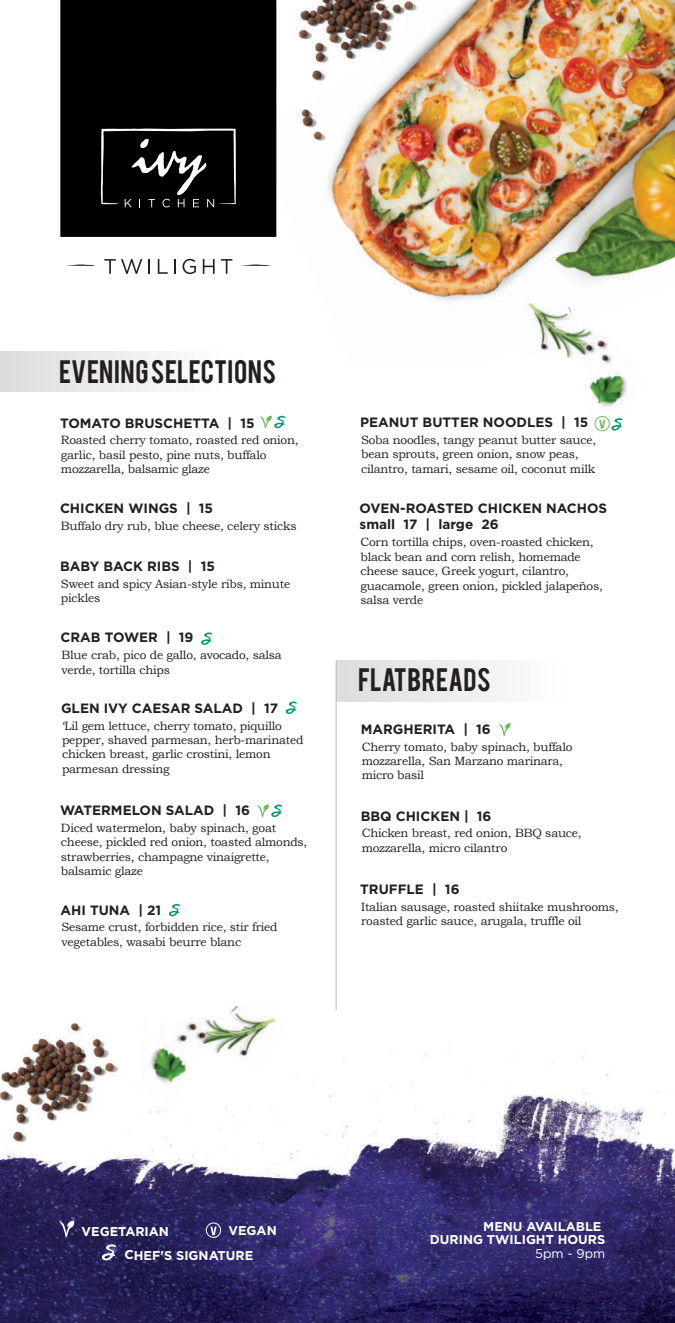
<style>
.page{position:relative;width:675px;height:1323px;background:#fff}
.page>*{position:absolute;margin:0;border:0;box-sizing:border-box;transform-origin:0 0}
.t1{font:25.5px "Bebas";letter-spacing:.015em;color:#231f20}
.t2{font:700 13.5px/16.2px "Gotham";color:#231f20}
.t3{font:700 12.75px/13.5px "Gotham";color:#fff}
.t4{font:12.75px "Gotham";color:#fff}
.t5{font:12px/14.4px "Bookman Old Style";letter-spacing:-.02em;color:#231f20}
</style>
<div class="page">
<img style="left:0;top:993px;width:675px;height:330px">
<img style="left:276px;top:0;width:399px;height:302px">
<img style="left:515px;top:290px;width:129px;height:117px">
<img style="left:276px;top:122px;width:52px;height:23px">
<img style="left:276px;top:0;width:158px;height:122px">
<img style="left:137px;top:1006px;width:147px;height:102px">
<img style="left:0;top:1005px;width:125px;height:144px">
<div style="left:336px;top:661px;width:227px;height:40px;background:linear-gradient(to right,#dbdcde,#fefefe)"></div>
<div style="left:0;top:351px;width:227px;height:41px;background:linear-gradient(to right,#dbdcde,#fefefe)"></div>
<hr style="left:336px;top:661px;width:1px;height:349px;background:#bcbdc0">
<svg style="left:205px;top:1223px;width:17px;height:16px"></svg>
<svg style="left:59px;top:1220px;width:16px;height:17px"></svg>
<svg style="left:102px;top:1244px;width:15px;height:17px"></svg>
<svg style="left:260px;top:416px;width:26px;height:12px"></svg>
<svg style="left:286px;top:702px;width:11px;height:12px"></svg>
<svg style="left:257px;top:804px;width:26px;height:13px"></svg>
<svg style="left:169px;top:904px;width:11px;height:12px"></svg>
<svg style="left:499px;top:723px;width:12px;height:13px"></svg>
<svg style="left:201px;top:632px;width:12px;height:13px"></svg>
<svg style="left:594px;top:416px;width:29px;height:16px"></svg>
<div style="left:60px;top:0;width:216px;height:237px;background:#000"></div>
<svg style="left:101px;top:129px;width:135px;height:78px;background:#242424"></svg>
<svg style="left:104px;top:259px;width:38px;height:15px"></svg>
<svg style="left:149px;top:259px;width:1px;height:15px"></svg>
<svg style="left:158px;top:259px;width:10px;height:15px"></svg>
<svg style="left:174px;top:259px;width:2px;height:15px"></svg>
<svg style="left:183px;top:259px;width:13px;height:15px"></svg>
<svg style="left:203px;top:259px;width:12px;height:15px"></svg>
<svg style="left:221px;top:259px;width:11px;height:15px"></svg>
<svg style="left:66px;top:265px;width:30px;height:1px"></svg>
<svg style="left:241px;top:265px;width:29px;height:1px"></svg>
<h1 class="t1" style="left:59px;top:353px;width:219px">EVENING SELECTIONS</h1>
<p class="t2" style="left:60px;top:414px;width:196px">TOMATO BRUSCHETTA | 15</p>
<p class="t5" style="left:61px;top:433px;width:239px">Roasted cherry tomato, roasted red onion, garlic, basil pesto, pine nuts, buffalo mozzarella, balsamic glaze</p>
<p class="t2" style="left:60px;top:500px;width:155px">CHICKEN WINGS | 15</p>
<p class="t5" style="left:61px;top:519px;width:237px">Buffalo dry rub, blue cheese, celery sticks</p>
<p class="t2" style="left:60px;top:558px;width:156px">BABY BACK RIBS | 15</p>
<p class="t5" style="left:61px;top:577px;width:231px">Sweet and spicy Asian-style ribs, minute pickles</p>
<p class="t2" style="left:61px;top:629px;width:134px">CRAB TOWER | 19</p>
<p class="t5" style="left:62px;top:648px;width:222px">Blue crab, pico de gallo, avocado, salsa verde, tortilla chips</p>
<p class="t2" style="left:61px;top:699px;width:219px">GLEN IVY CAESAR SALAD | 17</p>
<p class="t5" style="left:62px;top:718px;width:243px">‘Lil gem lettuce, cherry tomato, piquillo pepper, shaved parmesan, herb-marinated chicken breast, garlic crostini, lemon parmesan dressing</p>
<p class="t2" style="left:60px;top:802px;width:191px">WATERMELON SALAD | 16</p>
<p class="t5" style="left:61px;top:820px;width:248px">Diced watermelon, baby spinach, goat cheese, pickled red onion, toasted almonds, strawberries, champagne vinaigrette, balsamic glaze</p>
<p class="t2" style="left:61px;top:901px;width:102px">AHI TUNA | 21</p>
<p class="t5" style="left:61px;top:920px;width:218px">Sesame crust, forbidden rice, stir fried vegetables, wasabi beurre blanc</p>
<p class="t2" style="left:360px;top:414px;width:230px">PEANUT BUTTER NOODLES | 15</p>
<p class="t5" style="left:361px;top:433px;width:237px">Soba noodles, tangy peanut butter sauce, bean sprouts, green onion, snow peas, cilantro, tamari, sesame oil, coconut milk</p>
<p class="t2" style="left:360px;top:500px;width:249px">OVEN-ROASTED CHICKEN NACHOS small 17 | large 26</p>
<p class="t5" style="left:361px;top:535px;width:244px">Corn tortilla chips, oven-roasted chicken, black bean and corn relish, homemade cheese sauce, Greek yogurt, cilantro, guacamole, green onion, pickled jalapeños, salsa verde</p>
<h1 class="t1" style="left:358px;top:662px;width:134px">FLATBREADS</h1>
<p class="t2" style="left:361px;top:721px;width:132px">MARGHERITA | 16</p>
<p class="t5" style="left:362px;top:739px;width:212px">Cherry tomato, baby spinach, buffalo mozzarella, San Marzano marinara, micro basil</p>
<p class="t2" style="left:361px;top:807px;width:132px">BBQ CHICKEN | 16</p>
<p class="t5" style="left:362px;top:826px;width:222px">Chicken breast, red onion, BBQ sauce, mozzarella, micro cilantro</p>
<p class="t2" style="left:360px;top:881px;width:101px">TRUFFLE | 16</p>
<p class="t5" style="left:361px;top:900px;width:259px">Italian sausage, roasted shiitake mushrooms, roasted garlic sauce, arugala, truffle oil</p>
<p class="t3" style="left:125px;top:1219px;width:154px;line-height:24.2px;text-indent:104px">VEGAN<br>CHEF'S SIGNATURE</p>
<p class="t3" style="left:82px;top:1224px;width:89px">VEGETARIAN</p>
<p class="t3" style="left:430px;top:1219px;width:177px;text-indent:53px">MENU AVAILABLE<br>DURING TWILIGHT HOURS</p>
<p class="t4" style="left:535px;top:1246px;width:72px">5pm - 9pm</p>
</div>
